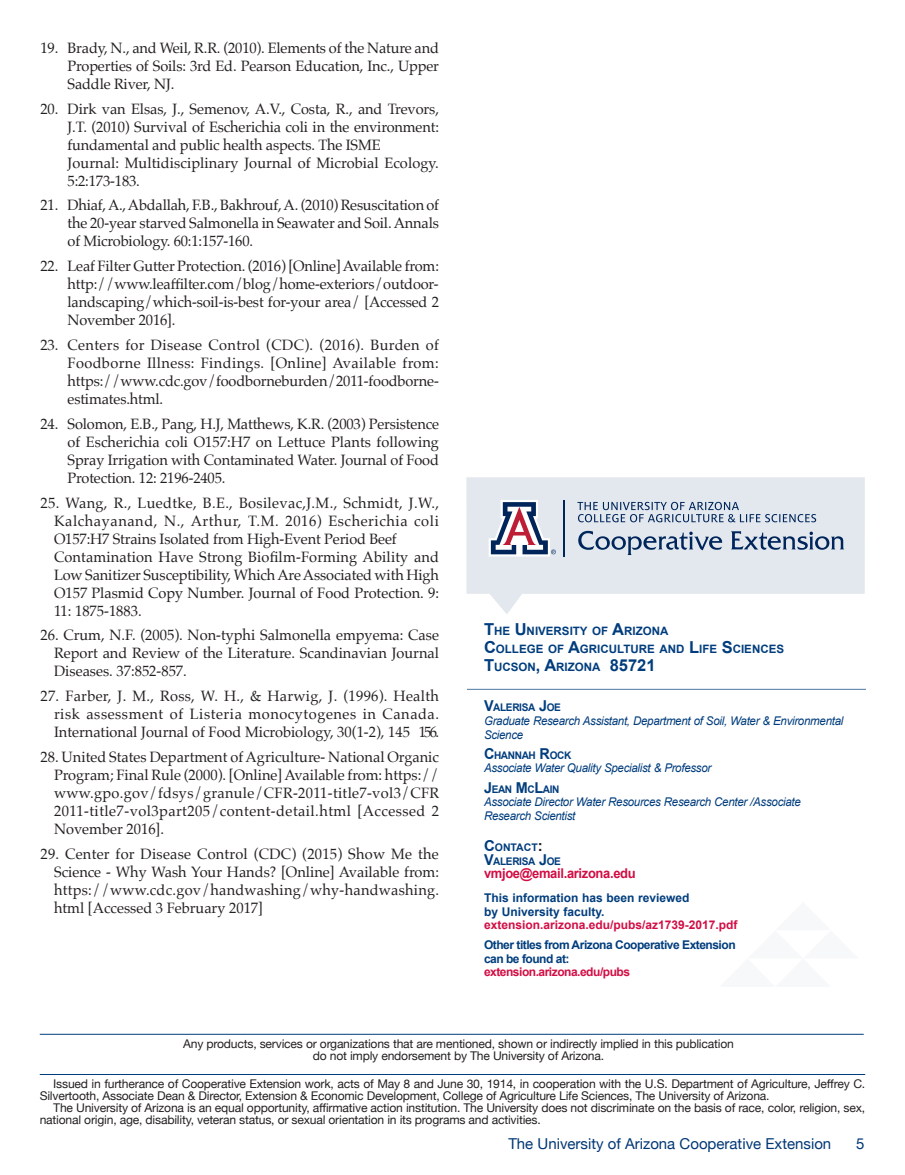
<style>
.page{position:relative;width:905px;height:1175px;background:#fff}
.page>*{position:absolute;margin:0;border:0;box-sizing:border-box;transform-origin:0 0}
.Subhead_1{font:15px/18px "Palatino";letter-spacing:-.01em;color:#231f20;text-align:justify}
.t1{font:15px "Helvetica Neue";color:#013775}
.t2{font:700 15px "Arial";color:#231f20}
.t3{font:700 13.5px "Arial";letter-spacing:-.025em;color:#d20d44;scale:.96 1}
.t4{font:12px/12px "Helvetica Neue";letter-spacing:-.01em;color:#231f20}
.t5{font:italic 12px/13.5px "Arial";letter-spacing:-.025em;color:#013d7d;scale:.96 1}
.t6{font:12px "Helvetica Neue";letter-spacing:-.03em;color:#231f20}
.t7{font:700 12px "Arial";letter-spacing:-.04em;color:#013d7d}
.t8{font:700 12px "Arial";color:#013d7d}
.t9{font:700 12px "Arial";color:#d20d44}
.t10{font:700 12px "Arial";letter-spacing:-.04em;color:#d20d44}
.t11{font:700 11.55px "Arial";color:#013d7d}
.t12{font:700 10.5px "Arial";letter-spacing:-.035em;color:#013d7d;scale:.96 1}
.t13{font:700 10.5px "Arial";letter-spacing:-.035em;color:#013d7d}
.s1{font-size:16.5px}
.s2{font-size:15px}
</style>
<div class="page">
<hr style="left:40px;top:1033px;width:823px;height:1px;background:#013d7d">
<hr style="left:40px;top:1074px;width:825px;height:1px;background:#013d7d">
<svg style="left:466px;top:477px;width:398px;height:137px;fill:#e2e8ed"></svg>
<svg style="left:488px;top:500px;width:68px;height:56px"></svg>
<hr style="left:563px;top:500px;width:2px;height:56px;background:#00255b">
<svg style="left:578px;top:531px;width:266px;height:24px;background:#aebbcb"></svg>
<svg style="left:577px;top:502px;width:239px;height:20px;background:#b4c0cf"></svg>
<hr style="left:467px;top:689px;width:399px;height:1px;background:#013d7d">
<p class="Subhead_1" style="left:68px;top:39px;width:373px;text-indent:-27px">19. Brady, N., and Weil, R.R. (2010). Elements of the Nature and Properties of Soils: 3rd Ed. Pearson Education, Inc., Upper Saddle River, NJ.</p>
<p class="Subhead_1" style="left:68px;top:99px;width:373px;text-align:left;text-indent:-27px">20. Dirk van Elsas, J., Semenov, A.V., Costa, R., and Trevors, J.T. (2010) Survival of Escherichia coli in the environment: fundamental and public health aspects. The ISME<br>Journal: Multidisciplinary Journal of Microbial Ecology.<br>5:2:173-183.</p>
<p class="Subhead_1" style="left:68px;top:196px;width:373px;text-indent:-27px">21. Dhiaf, A., Abdallah, F.B., Bakhrouf, A. (2010) Resuscitation of the 20-year starved Salmonella in Seawater and Soil. Annals of Microbiology. 60:1:157-160.</p>
<p class="Subhead_1" style="left:68px;top:257px;width:373px;text-indent:-27px">22. Leaf Filter Gutter Protection. (2016) [Online] Available from: http://www.leaffilter.com/blog/home-exteriors/outdoor&shy;landscaping/which-soil-is-best for-your area/ [Accessed 2<br>November 2016].</p>
<p class="Subhead_1" style="left:68px;top:336px;width:373px;text-indent:-27px">23. Centers for Disease Control (CDC). (2016). Burden of Foodborne Illness: Findings. [Online] Available from: https://www.cdc.gov/foodborneburden/2011-foodborne&shy;estimates.html.</p>
<p class="Subhead_1" style="left:68px;top:414px;width:373px;text-indent:-27px">24. Solomon, E.B., Pang, H.J, Matthews, K.R. (2003) Persistence of Escherichia coli O157:H7 on Lettuce Plants following Spray Irrigation with Contaminated Water. Journal of Food Protection. 12: 2196-2405.</p>
<p class="Subhead_1" style="left:54px;top:493px;width:386px;text-align:left;text-indent:-14px">25. Wang, R., Luedtke, B.E., Bosilevac,J.M., Schmidt, J.W., Kalchayanand, N., Arthur, T.M. 2016) Escherichia coli O157:H7 Strains Isolated from High-Event Period Beef Contamination Have Strong Biofilm-Forming Ability and Low Sanitizer Susceptibility, Which Are Associated with High O157 Plasmid Copy Number. Journal of Food Protection. 9:<br>11: 1875-1883.</p>
<p class="Subhead_1" style="left:54px;top:626px;width:386px;text-indent:-14px">26. Crum, N.F. (2005). Non-typhi Salmonella empyema: Case Report and Review of the Literature. Scandinavian Journal Diseases. 37:852-857.</p>
<p class="Subhead_1" style="left:54px;top:687px;width:386px;text-indent:-14px">27. Farber, J. M., Ross, W. H., &amp; Harwig, J. (1996). Health risk assessment of Listeria monocytogenes in Canada.<br>International Journal of Food Microbiology, 30(1-2), 145 156.</p>
<p class="Subhead_1" style="left:54px;top:747px;width:386px;text-indent:-14px">28. United States Department of Agriculture- National Organic Program; Final Rule (2000). [Online] Available from: https:// www.gpo.gov/fdsys/granule/CFR-2011-title7-vol3/CFR 2011-title7-vol3part205/content-detail.html [Accessed 2<br>November 2016].</p>
<p class="Subhead_1" style="left:54px;top:844px;width:386px;text-indent:-14px">29. Center for Disease Control (CDC) (2015) Show Me the Science - Why Wash Your Hands? [Online] Available from: https://www.cdc.gov/handwashing/why-handwashing. html [Accessed 3 February 2017]</p>
<p class="t11" style="left:484px;top:623px;width:186px"><span class="s1">T</span>HE <span class="s1">U</span>NIVERSITY OF <span class="s1">A</span>RIZONA</p>
<p class="t11" style="left:484px;top:641px;width:301px"><span class="s1">C</span>OLLEGE OF <span class="s1">A</span>GRICU LTU RE AND <span class="s1">L</span>IFE <span class="s1">S</span>CIENCES</p>
<p class="t11" style="left:484px;top:659px;width:173px"><span class="s1">T</span>UCSON<span class="s1">, A</span>RIZONA <span class="s1">85721</span></p>
<p class="t12" style="left:484px;top:701px;width:82px"><span class="s2">V</span>ALERISA <span class="s2">J</span>OE</p>
<p class="t5" style="left:484px;top:714px;width:376px">Graduate Research Assistant, Department of Soil, Water &amp; Environmental<br>Science</p>
<p class="t12" style="left:484px;top:748px;width:92px"><span class="s2">C</span>HANNAH <span class="s2">R</span>OCK</p>
<p class="t5" style="left:484px;top:761px;width:238px">Associate Water Quality Specialist &amp; Professor</p>
<p class="t12" style="left:484px;top:782px;width:80px"><span class="s2">J</span>EAN <span class="s2">M</span>C<span class="s2">L</span>AIN</p>
<p class="t5" style="left:484px;top:795px;width:331px">Associate Director Water Resources Research Center /Associate<br>Research Scientist</p>
<p class="t13" style="left:484px;top:840px;width:35px"><span class="s2">C</span>ONTACT</p>
<p class="t2" style="left:538px;top:835px;width:6px">:</p>
<p class="t12" style="left:484px;top:854px;width:82px"><span class="s2">V</span>ALERISA <span class="s2">J</span>OE</p>
<p class="t3" style="left:484px;top:864px;width:160px">vmjoe@email.arizona.edu</p>
<p class="t8" style="left:484px;top:889px;width:207px">This information has been reviewed</p>
<p class="t8" style="left:484px;top:903px;width:122px">by University faculty.</p>
<p class="t9" style="left:484px;top:916px;width:255px">extension.arizona.edu/pubs/az1739-2017.pdf</p>
<p class="t7" style="left:484px;top:937px;width:253px">Other titles from Arizona Cooperative Extension</p>
<p class="t7" style="left:484px;top:950px;width:87px">can be found at:</p>
<p class="t10" style="left:484px;top:964px;width:148px">extension.arizona.edu/pubs</p>
<p class="t6" style="left:183px;top:1035px;width:552px">Any products, services or organizations that are mentioned, shown or indirectly implied in this publication</p>
<p class="t4" style="left:313px;top:1050px;width:293px">do not imply endorsement by The University of Arizona.</p>
<p class="t4" style="left:40px;top:1078px;width:827px;text-indent:13px">Issued in furtherance of Cooperative Extension work, acts of May 8 and June 30, 1914, in cooperation with the U.S. Department of Agriculture, Jeffrey C.<br>Silvertooth, Associate Dean &amp; Director, Extension &amp; Economic Development, College of Agriculture Life Sciences, The University of Arizona.</p>
<p class="t4" style="left:40px;top:1102px;width:827px;text-indent:13px">The University of Arizona is an equal opportunity, affirmative action institution. The University does not discriminate on the basis of race, color, religion, sex, national origin, age, disability, veteran status, or sexual orientation in its programs and activities.</p>
<p class="t1" style="left:508px;top:1132px;width:324px">The University of Arizona Cooperative Extension</p>
<p class="t1" style="left:856px;top:1132px;width:10px">5</p>
</div>
